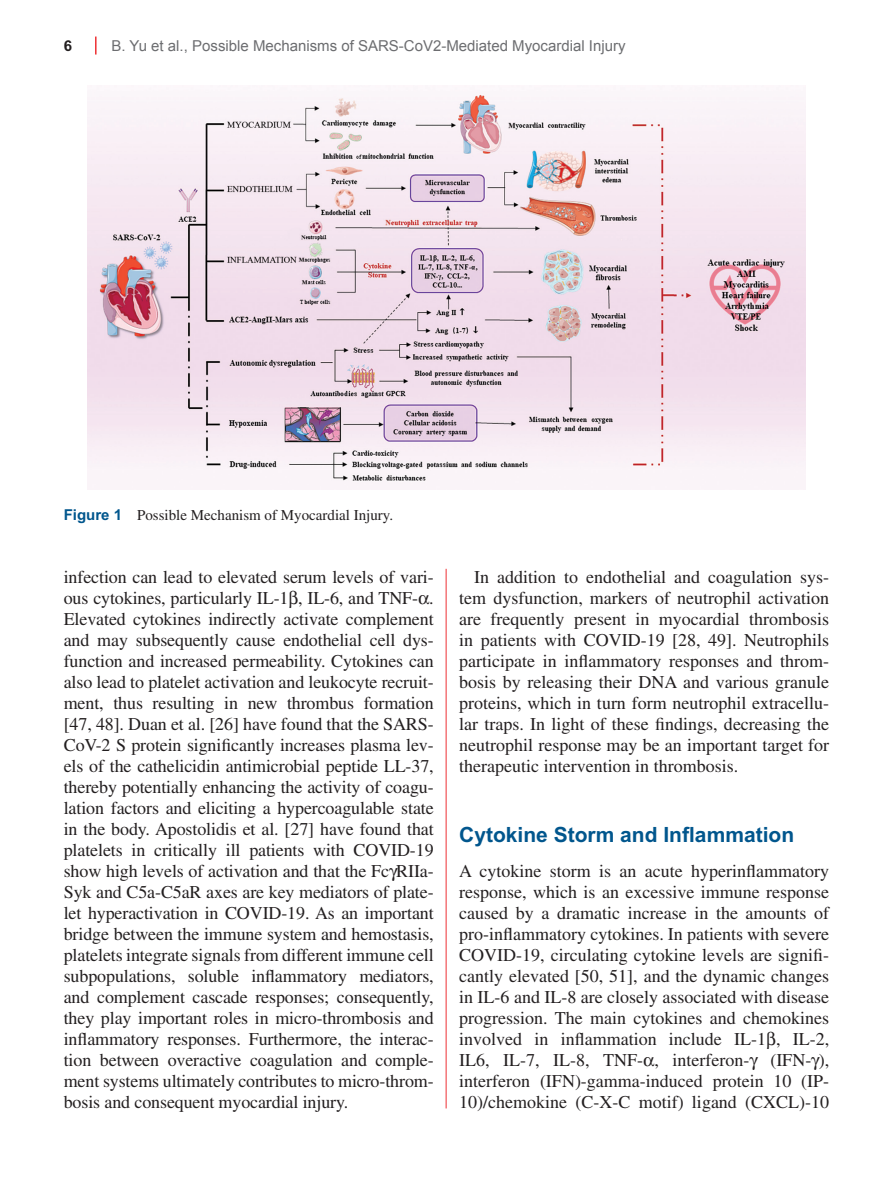
<style>
.page{position:relative;width:893px;height:1191px;background:#fff}
.page>*{position:absolute;margin:0;border:0;box-sizing:border-box;transform-origin:0 0}
.t1{font:700 21px "Arial";color:#01568d}
.t2{font:18px/21px "Times";color:#231f20;text-align:justify}
.t3{font:15px "Arial";color:#6c6d70}
.t4{font:15px "Times";color:#231f20}
.t5{font:700 15px "Arial";color:#231f20}
.s1{font-family:"Arial";font-weight:700;color:#01568d}
</style>
<div class="page">
<svg style="left:95px;top:37px;width:2px;height:18px"></svg>
<img style="left:87px;top:94px;width:719px;height:396px">
<hr style="left:446px;top:569px;width:1px;height:539px;background:#ee3034">
<p class="t5" style="left:64px;top:38px;width:10px">6</p>
<p class="t3" style="left:112px;top:36px;width:516px">B. Yu et al., Possible Mechanisms of SARS-CoV2-Mediated Myocardial Injury</p>
<p class="t4" style="left:64px;top:506px;width:331px"><span class="s1">Figure 1</span> Possible Mechanism of Myocardial Injury.</p>
<p class="t2" style="left:64px;top:566px;width:371px">infection can lead to elevated serum levels of vari&shy;ous cytokines, particularly IL-1 , IL-6, and TNF- .<br>Elevated cytokines indirectly activate complement and may subsequently cause endothelial cell dys&shy;function and increased permeability. Cytokines can also lead to platelet activation and leukocyte recruit&shy;ment, thus resulting in new thrombus formation [47, 48]. Duan et al. [26] have found that the SARS-CoV-2 S protein significantly increases plasma lev&shy;els of the cathelicidin antimicrobial peptide LL-37, thereby potentially enhancing the activity of coagu&shy;lation factors and eliciting a hypercoagulable state in the body. Apostolidis et al. [27] have found that platelets in critically ill patients with COVID-19 show high levels of activation and that the Fc RIIa-Syk and C5a-C5aR axes are key mediators of plate&shy;let hyperactivation in COVID-19. As an important bridge between the immune system and hemostasis, platelets integrate signals from different immune cell subpopulations, soluble inflammatory mediators, and complement cascade responses; consequently, they play important roles in micro-thrombosis and inflammatory responses. Furthermore, the interac&shy;tion between overactive coagulation and comple&shy;ment systems ultimately contributes to micro-throm&shy;bosis and consequent myocardial injury.</p>
<p class="t2" style="left:459px;top:566px;width:371px;text-indent:15px">In addition to endothelial and coagulation sys&shy;tem dysfunction, markers of neutrophil activation are frequently present in myocardial thrombosis in patients with COVID-19 [28, 49]. Neutrophils participate in inflammatory responses and throm&shy;bosis by releasing their DNA and various granule proteins, which in turn form neutrophil extracellu&shy;lar traps. In light of these findings, decreasing the neutrophil response may be an important target for therapeutic intervention in thrombosis.</p>
<p class="t1" style="left:459px;top:823px;width:336px">Cytokine Storm and Inflammation</p>
<p class="t2" style="left:459px;top:860px;width:371px">A cytokine storm is an acute hyperinflammatory response, which is an excessive immune response caused by a dramatic increase in the amounts of pro-inflammatory cytokines. In patients with severe COVID-19, circulating cytokine levels are signifi&shy;cantly elevated [50, 51], and the dynamic changes in IL-6 and IL-8 are closely associated with disease progression. The main cytokines and chemokines involved in inflammation include IL-1 , IL-2, IL6, IL-7, IL-8, TNF- , interferon- (IFN- ), interferon (IFN)-gamma-induced protein 10 (IP-10)/chemokine (C-X-C motif) ligand (CXCL)-10</p>
</div>
